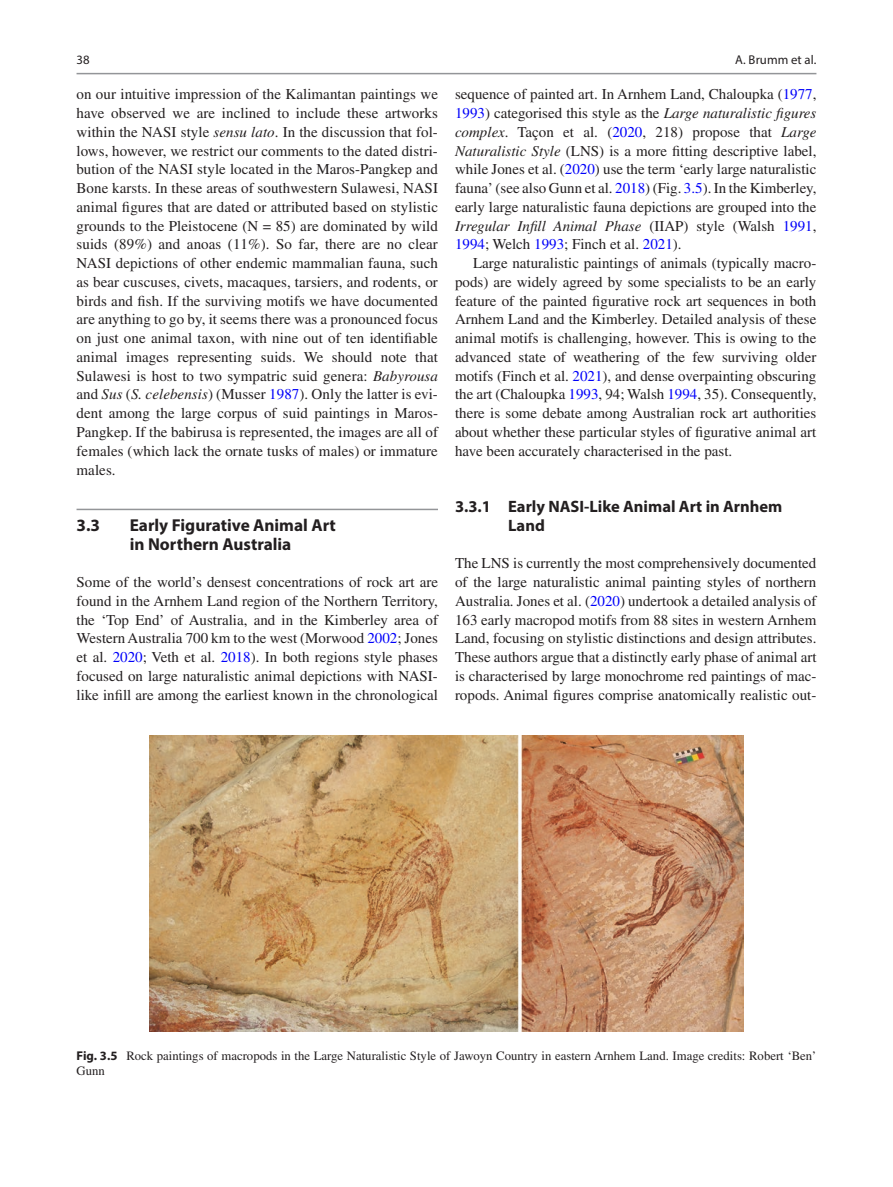
<style>
.page{position:relative;width:893px;height:1187px;background:#fff}
.page>*{position:absolute;margin:0;border:0;box-sizing:border-box;transform-origin:0 0}
.t1{font:700 17.25px/18.8px "Myriad Pro";color:#231f20}
.t2{font:700 16.5px/18.8px "Myriad Pro";color:#231f20}
.t3{font:15px/18.8px "Times LT Std";color:#231f20;text-align:justify}
.t4{font:12.75px/15px "Times LT Std";color:#231f20}
.t5{font:12.75px "Myriad Pro";letter-spacing:.005em;color:#231f20}
.s1{font-style:italic}
.s2{color:#0000fa}
.s3{font-family:"Myriad Pro";font-weight:700}
</style>
<div class="page">
<hr style="left:77px;top:508px;width:361px;height:2px;background:#939598">
<img style="left:149px;top:735px;width:594px;height:296px">
<hr style="left:77px;top:73px;width:739px;height:1px;background:#939598">
<p class="t5" style="left:77px;top:52px;width:15px">38</p>
<p class="t3" style="left:77px;top:85px;width:363px">on our intuitive impression of the Kalimantan paintings we have observed we are inclined to include these artworks within the NASI style <span class="s1">sensu lato</span>. In the discussion that fol&shy;lows, however, we restrict our comments to the dated distri&shy;bution of the NASI style located in the Maros-Pangkep and Bone karsts. In these areas of southwestern Sulawesi, NASI animal figures that are dated or attributed based on stylistic grounds to the Pleistocene (N = 85) are dominated by wild suids (89%) and anoas (11%). So far, there are no clear NASI depictions of other endemic mammalian fauna, such as bear cuscuses, civets, macaques, tarsiers, and rodents, or birds and fish. If the surviving motifs we have documented are anything to go by, it seems there was a pronounced focus on just one animal taxon, with nine out of ten identifiable animal images representing suids. We should note that Sulawesi is host to two sympatric suid genera: <span class="s1">Babyrousa </span>and <span class="s1">Sus</span> (<span class="s1">S. celebensis</span>) (Musser <span class="s2">1987</span>). Only the latter is evi&shy;dent among the large corpus of suid paintings in Maros-Pangkep. If the babirusa is represented, the images are all of females (which lack the ornate tusks of males) or immature males.</p>
<p class="t1" style="left:77px;top:515px;width:25px">3.3</p>
<p class="t1" style="left:130px;top:515px;width:208px">Early Figurative Animal Art in Northern Australia</p>
<p class="t3" style="left:77px;top:572px;width:363px">Some of the world’s densest concentrations of rock art are found in the Arnhem Land region of the Northern Territory, the ‘Top End’ of Australia, and in the Kimberley area of Western Australia 700 km to the west (Morwood <span class="s2">2002</span>; Jones et al. <span class="s2">2020</span>; Veth et al. <span class="s2">2018</span>). In both regions style phases focused on large naturalistic animal depictions with NASI&shy;like infill are among the earliest known in the chronological</p>
<p class="t5" style="left:735px;top:52px;width:83px">A. Brumm et al.</p>
<p class="t3" style="left:455px;top:85px;width:363px">sequence of painted art. In Arnhem Land, Chaloupka (<span class="s2">1977</span>, <span class="s2">1993</span>) categorised this style as the <span class="s1">Large naturalistic figures complex</span>. Taçon et al. (<span class="s2">2020</span>, 218) propose that <span class="s1">Large Naturalistic Style</span> (LNS) is a more fitting descriptive label, while Jones et al. (<span class="s2">2020</span>) use the term ‘early large naturalistic fauna’ (see also Gunn et al. <span class="s2">2018</span>) (Fig. <span class="s2">3.5</span>). In the Kimberley, early large naturalistic fauna depictions are grouped into the <span class="s1">Irregular Infill Animal Phase</span> (IIAP) style (Walsh <span class="s2">1991</span>, <span class="s2">1994</span>; Welch <span class="s2">1993</span>; Finch et al. <span class="s2">2021</span>).</p>
<p class="t3" style="left:455px;top:254px;width:363px;text-indent:18px">Large naturalistic paintings of animals (typically macro&shy;pods) are widely agreed by some specialists to be an early feature of the painted figurative rock art sequences in both Arnhem Land and the Kimberley. Detailed analysis of these animal motifs is challenging, however. This is owing to the advanced state of weathering of the few surviving older motifs (Finch et al. <span class="s2">2021</span>), and dense overpainting obscuring the art (Chaloupka <span class="s2">1993</span>, 94; Walsh <span class="s2">1994</span>, 35). Consequently, there is some debate among Australian rock art authorities about whether these particular styles of figurative animal art have been accurately characterised in the past.</p>
<p class="t2" style="left:508px;top:496px;width:276px;text-indent:-53px">3.3.1 Early NASI-Like Animal Art in Arnhem<br>Land</p>
<p class="t3" style="left:455px;top:554px;width:363px">The LNS is currently the most comprehensively documented of the large naturalistic animal painting styles of northern Australia. Jones et al. (<span class="s2">2020</span>) undertook a detailed analysis of 163 early macropod motifs from 88 sites in western Arnhem Land, focusing on stylistic distinctions and design attributes.<br>These authors argue that a distinctly early phase of animal art is characterised by large monochrome red paintings of mac&shy;ropods. Animal figures comprise anatomically realistic out-</p>
<p class="t4" style="left:77px;top:1047px;width:741px"><span class="s3">Fig. 3.5</span> Rock paintings of macropods in the Large Naturalistic Style of Jawoyn Country in eastern Arnhem Land. Image credits: Robert ‘Ben’<br>Gunn</p>
</div>
